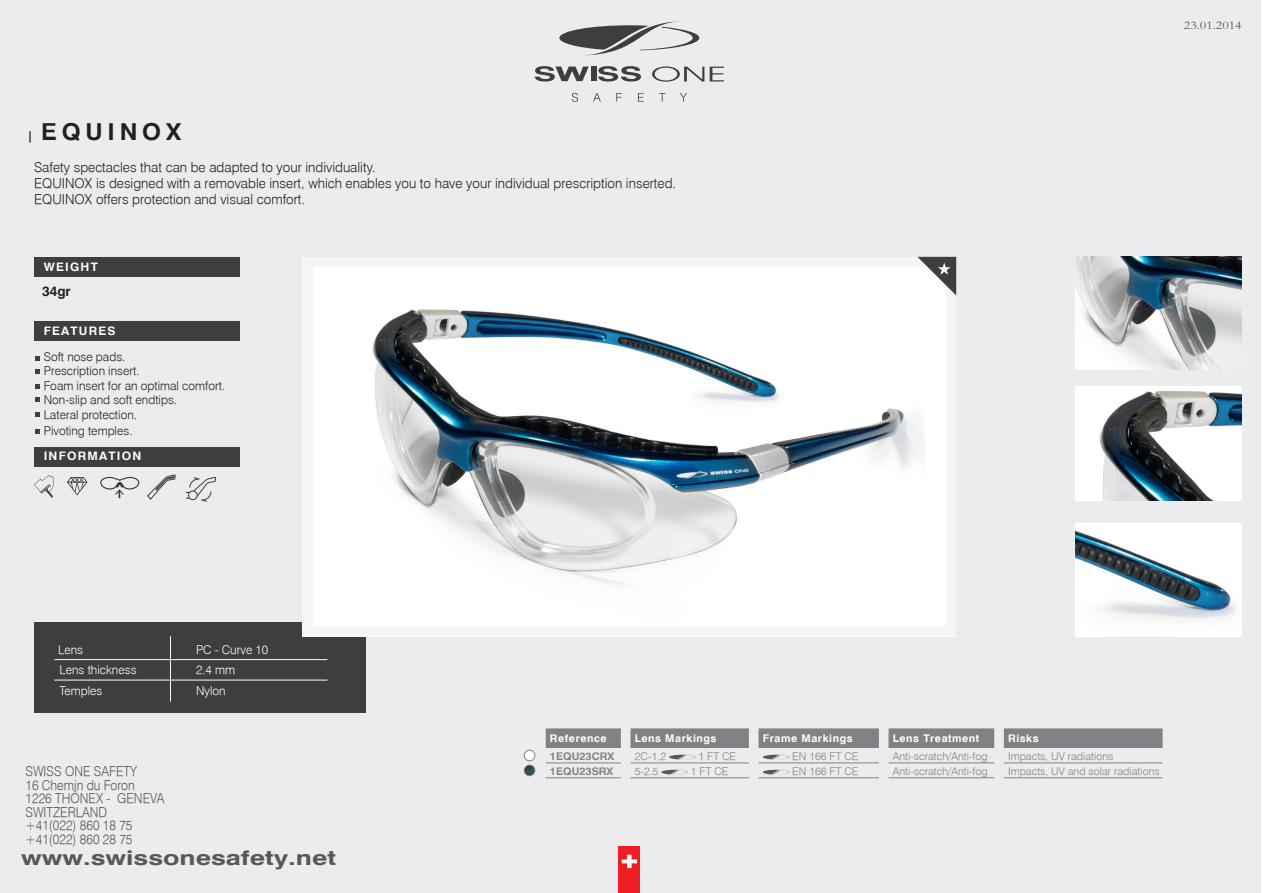
<style>
.page{position:relative;width:1263px;height:893px;background:#fff}
.page>*{position:absolute;margin:0;border:0;box-sizing:border-box;transform-origin:0 0}
.t1{font:700 23.4px "Swiss 721 BT";letter-spacing:.2em;color:#231f20}
.t2{font:700 20.25px "Swiss 721 BT";color:#57585a;scale:1.33 1}
.t3{font:13.5px/16.2px "Swiss 721 Light BT";color:#231f20}
.t4{font:13.5px "Swiss 721 Light BT";color:#57585a;scale:.92 1}
.t5{font:700 13.5px "Swiss 721 BT";color:#231f20}
.t6{font:12px "Swiss 721 Light BT";color:#231f20}
.t7{font:12px "Swiss 721 Light BT";color:#fff}
.t8{font:12px "Garamond";color:#57585a;scale:1.15 1}
.t9{font:700 11.7px "Swiss 721 BT";letter-spacing:.1em;color:#fff}
.t10{font:10.5px "Swiss 721 Light BT";color:#808285}
.t11{font:700 10.5px "Swiss 721 BT";letter-spacing:.05em;color:#fff}
.t12{font:700 10.5px "Swiss 721 BT";color:#808285}
.s1{font-size:11.7px}
</style>
<div class="page">
<div style="left:0;top:0;width:1261px;height:893px;background:#ececee"></div>
<div style="left:34px;top:622px;width:332px;height:90px;background:#3e3e3f"></div>
<hr style="left:170px;top:636px;width:1px;height:66px;background:#fff">
<hr style="left:54px;top:659px;width:273px;height:1px;background:#fff">
<hr style="left:54px;top:680px;width:273px;height:1px;background:#fff">
<svg style="left:35px;top:356px;width:4px;height:4px"></svg>
<svg style="left:35px;top:384px;width:4px;height:5px"></svg>
<svg style="left:35px;top:370px;width:4px;height:4px"></svg>
<div style="left:34px;top:257px;width:205px;height:20px;background:#3e3e3f"></div>
<div style="left:34px;top:321px;width:205px;height:20px;background:#3e3e3f"></div>
<div style="left:34px;top:447px;width:205px;height:19px;background:#3e3e3f"></div>
<div style="left:303px;top:267px;width:643px;height:369px;background:#fdfdfd"></div>
<svg style="left:917px;top:257px;width:39px;height:39px"></svg>
<svg style="left:535px;top:66px;width:54px;height:16px"></svg>
<div style="left:591px;top:67px;width:5px;height:14px;background:#3e3e3f"></div>
<svg style="left:598px;top:66px;width:43px;height:16px"></svg>
<svg style="left:652px;top:66px;width:52px;height:16px"></svg>
<svg style="left:710px;top:67px;width:14px;height:15px"></svg>
<svg style="left:559px;top:21px;width:140px;height:34px"></svg>
<svg style="left:572px;top:93px;width:6px;height:9px"></svg>
<svg style="left:593px;top:93px;width:8px;height:9px"></svg>
<svg style="left:616px;top:93px;width:6px;height:9px"></svg>
<svg style="left:638px;top:93px;width:6px;height:9px"></svg>
<svg style="left:659px;top:93px;width:6px;height:9px"></svg>
<svg style="left:680px;top:93px;width:7px;height:9px"></svg>
<div style="left:619px;top:847px;width:21px;height:46px;background:#ee1d23"></div>
<svg style="left:622px;top:855px;width:15px;height:13px"></svg>
<svg style="left:35px;top:397px;width:5px;height:5px"></svg>
<svg style="left:35px;top:412px;width:5px;height:4px"></svg>
<svg style="left:35px;top:429px;width:5px;height:4px"></svg>
<svg style="left:67px;top:477px;width:20px;height:18px"></svg>
<svg style="left:34px;top:475px;width:20px;height:23px"></svg>
<svg style="left:100px;top:474px;width:76px;height:26px"></svg>
<svg style="left:187px;top:477px;width:29px;height:25px"></svg>
<div style="left:314px;top:268px;width:611px;height:356px;background:#fff"></div>
<img style="left:372px;top:309px;width:553px;height:276px">
<img style="left:1076px;top:387px;width:166px;height:113px">
<img style="left:1076px;top:523px;width:166px;height:113px">
<img style="left:1076px;top:257px;width:166px;height:113px">
<div style="left:524px;top:750px;width:11px;height:11px;background:#fff;border-radius:50%"></div>
<div style="left:524px;top:750px;width:11px;height:11px;border:1px solid #808285;border-radius:50%"></div>
<svg style="left:524px;top:765px;width:11px;height:11px"></svg>
<div style="left:524px;top:765px;width:11px;height:11px;border:1px solid #808285;border-radius:50%"></div>
<svg style="left:546px;top:728px;width:616px;height:20px;background:#888a8d"></svg>
<hr style="left:546px;top:762px;width:75px;height:1px;background:#808285">
<hr style="left:546px;top:777px;width:75px;height:1px;background:#808285">
<hr style="left:630px;top:762px;width:119px;height:1px;background:#808285">
<hr style="left:630px;top:777px;width:119px;height:1px;background:#808285">
<hr style="left:758px;top:762px;width:121px;height:1px;background:#808285">
<hr style="left:758px;top:777px;width:121px;height:1px;background:#808285">
<hr style="left:888px;top:762px;width:106px;height:1px;background:#808285">
<hr style="left:888px;top:777px;width:106px;height:1px;background:#808285">
<hr style="left:1004px;top:762px;width:158px;height:1px;background:#808285">
<hr style="left:1004px;top:777px;width:158px;height:1px;background:#808285">
<svg style="left:669px;top:754px;width:27px;height:6px"></svg>
<svg style="left:763px;top:754px;width:26px;height:6px"></svg>
<svg style="left:661px;top:769px;width:27px;height:6px"></svg>
<svg style="left:763px;top:769px;width:26px;height:6px"></svg>
<p class="t1" style="left:27px;top:117px;width:155px"><span class="s1">|</span> EQUINOX</p>
<p class="t3" style="left:34px;top:159px;width:343px">Safety spectacles that can be adapted to your individuality.</p>
<p class="t3" style="left:34px;top:175px;width:644px">EQUINOX is designed with a removable insert, which enables you to have your individual prescription inserted.<br>EQUINOX offers protection and visual comfort.</p>
<p class="t9" style="left:44px;top:259px;width:56px">WEIGHT</p>
<p class="t5" style="left:42px;top:283px;width:30px">34gr</p>
<p class="t9" style="left:44px;top:324px;width:73px">FEATURES</p>
<p class="t6" style="left:44px;top:349px;width:83px">Soft nose pads.</p>
<p class="t6" style="left:44px;top:364px;width:97px">Prescription insert.</p>
<p class="t6" style="left:44px;top:378px;width:183px">Foam insert for an optimal comfort.</p>
<p class="t6" style="left:44px;top:393px;width:135px">Non-slip and soft endtips.</p>
<p class="t6" style="left:44px;top:407px;width:95px">Lateral protection.</p>
<p class="t6" style="left:44px;top:423px;width:90px">Pivoting temples.</p>
<p class="t9" style="left:44px;top:449px;width:99px">INFORMATION</p>
<p class="t8" style="left:1184px;top:17px;width:52px">23.01.2014</p>
<p class="t7" style="left:58px;top:643px;width:26px">Lens</p>
<p class="t7" style="left:196px;top:643px;width:74px">PC - Curve 10</p>
<p class="t7" style="left:60px;top:662px;width:78px">Lens thickness</p>
<p class="t7" style="left:196px;top:662px;width:41px">2.4 mm</p>
<p class="t7" style="left:60px;top:683px;width:44px">Temples</p>
<p class="t7" style="left:196px;top:683px;width:31px">Nylon</p>
<p class="t4" style="left:26px;top:763px;width:123px">SWISS ONE SAFETY</p>
<p class="t4" style="left:26px;top:777px;width:120px">16 Chemin du Foron</p>
<p class="t4" style="left:26px;top:790px;width:153px">1226 THÔNEX - GENEVA</p>
<p class="t4" style="left:26px;top:804px;width:90px">SWITZERLAND</p>
<p class="t4" style="left:26px;top:817px;width:118px">+41(022) 860 18 75</p>
<p class="t4" style="left:26px;top:831px;width:118px">+41(022) 860 28 75</p>
<p class="t2" style="left:21px;top:845px;width:238px">www.swissonesafety.net</p>
<p class="t11" style="left:550px;top:732px;width:58px">Reference</p>
<p class="t11" style="left:635px;top:732px;width:83px">Lens Markings</p>
<p class="t11" style="left:763px;top:732px;width:91px">Frame Markings</p>
<p class="t11" style="left:893px;top:732px;width:88px">Lens Treatment</p>
<p class="t11" style="left:1008px;top:732px;width:32px">Risks</p>
<p class="t12" style="left:550px;top:750px;width:66px">1EQU23CRX</p>
<p class="t10" style="left:635px;top:750px;width:33px">2C-1.2</p>
<p class="t10" style="left:698px;top:750px;width:39px">1 FT CE</p>
<p class="t10" style="left:792px;top:750px;width:68px">EN 166 FT CE</p>
<p class="t10" style="left:893px;top:750px;width:96px">Anti-scratch/Anti-fog</p>
<p class="t10" style="left:1008px;top:750px;width:107px">Impacts, UV radiations</p>
<p class="t12" style="left:550px;top:765px;width:65px">1EQU23SRX</p>
<p class="t10" style="left:635px;top:765px;width:25px">5-2.5</p>
<p class="t10" style="left:691px;top:765px;width:39px">1 FT CE</p>
<p class="t10" style="left:792px;top:765px;width:68px">EN 166 FT CE</p>
<p class="t10" style="left:893px;top:765px;width:96px">Anti-scratch/Anti-fog</p>
<p class="t10" style="left:1008px;top:765px;width:153px">Impacts, UV and solar radiations</p>
</div>
